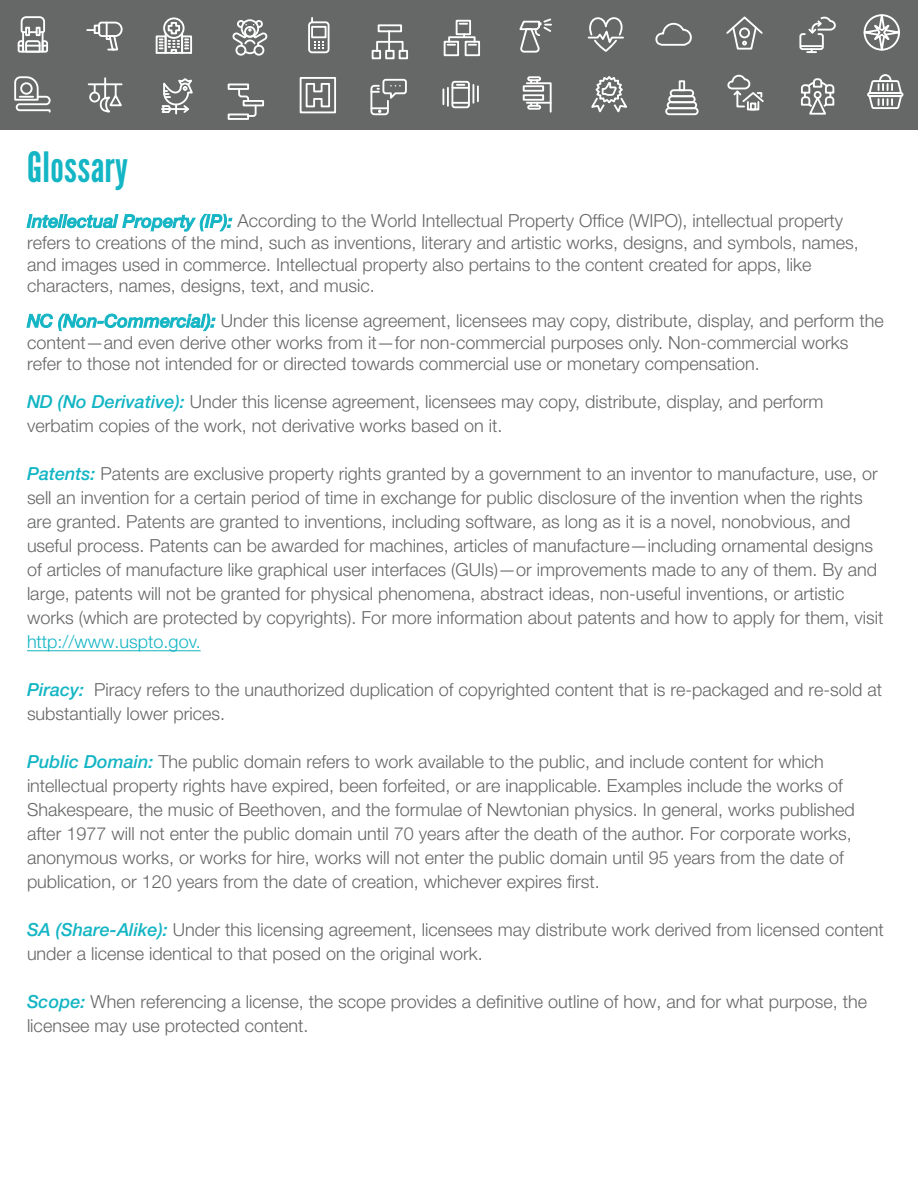
<style>
.page{position:relative;width:918px;height:1188px;background:#fff}
.page>*{position:absolute;margin:0;border:0;box-sizing:border-box;transform-origin:0 0}
.t1{font:41.7px "League Gothic";letter-spacing:.01em;color:#14b5c4}
.t2{font:300 18px/24px "Helvetica Neue LT Std";color:#666767}
.t3{font:300 18px "Helvetica Neue LT Std";color:#14b5c4}
.s1{font-weight:500;font-style:italic;color:#14b5c4}
</style>
<div class="page">
<div style="left:0;top:0;width:918px;height:130px;background:#666767"></div>
<svg style="left:370px;top:78px;width:37px;height:38px"></svg>
<div style="left:451px;top:81px;width:19px;height:27px;border:2px solid #fff;border-radius:2px"></div>
<svg style="left:442px;top:84px;width:37px;height:22px"></svg>
<svg style="left:314px;top:41px;width:9px;height:8px"></svg>
<div style="left:308px;top:21px;width:22px;height:32px;border:2px solid #fff;border-radius:3px"></div>
<div style="left:311px;top:26px;width:16px;height:12px;border:2px solid #fff"></div>
<div style="left:300px;top:77px;width:36px;height:36px;border:2px solid #fff"></div>
<svg style="left:305px;top:83px;width:25px;height:25px"></svg>
<svg style="left:587px;top:17px;width:37px;height:35px"></svg>
<div style="left:181px;top:35px;width:11px;height:19px;border:2px solid #fff"></div>
<div style="left:156px;top:35px;width:11px;height:19px;border:2px solid #fff"></div>
<hr style="left:157px;top:52px;width:34px;height:2px;background:#fff">
<div style="left:163px;top:17px;width:22px;height:22px;border:2px solid #fff;border-radius:50%"></div>
<svg style="left:160px;top:21px;width:28px;height:33px"></svg>
<svg style="left:17px;top:16px;width:31px;height:37px"></svg>
<svg style="left:519px;top:18px;width:33px;height:35px"></svg>
<svg style="left:161px;top:78px;width:32px;height:37px"></svg>
<svg style="left:14px;top:76px;width:37px;height:37px"></svg>
<svg style="left:87px;top:21px;width:36px;height:30px"></svg>
<div style="left:523px;top:85px;width:21px;height:7px;border:2px solid #fff"></div>
<div style="left:523px;top:94px;width:21px;height:7px;border:2px solid #fff"></div>
<div style="left:527px;top:76px;width:14px;height:5px;border:2px solid #fff;border-radius:2px"></div>
<svg style="left:525px;top:80px;width:27px;height:33px"></svg>
<hr style="left:89px;top:83px;width:33px;height:2px;background:#fff">
<hr style="left:104px;top:78px;width:2px;height:20px;background:#fff">
<div style="left:89px;top:92px;width:11px;height:10px;border:2px solid #fff;border-radius:50%"></div>
<svg style="left:94px;top:84px;width:29px;height:29px"></svg>
<div style="left:665px;top:107px;width:34px;height:8px;border:2px solid #fff;border-radius:3px"></div>
<div style="left:667px;top:101px;width:30px;height:8px;border:2px solid #fff;border-radius:3px"></div>
<div style="left:668px;top:95px;width:28px;height:8px;border:2px solid #fff;border-radius:3px"></div>
<div style="left:670px;top:89px;width:24px;height:8px;border:2px solid #fff;border-radius:3px"></div>
<div style="left:679px;top:80px;width:6px;height:11px;border:2px solid #fff"></div>
<div style="left:253px;top:45px;width:11px;height:11px;border:2px solid #fff;border-radius:50%"></div>
<div style="left:235px;top:45px;width:11px;height:11px;border:2px solid #fff;border-radius:50%"></div>
<svg style="left:232px;top:19px;width:36px;height:36px"></svg>
<div style="left:228px;top:84px;width:21px;height:6px;border:2px solid #fff"></div>
<div style="left:243px;top:100px;width:21px;height:6px;border:2px solid #fff"></div>
<div style="left:228px;top:114px;width:21px;height:6px;border:2px solid #fff"></div>
<svg style="left:237px;top:87px;width:20px;height:31px"></svg>
<hr style="left:388px;top:31px;width:2px;height:20px;background:#fff">
<div style="left:378px;top:24px;width:24px;height:8px;border:2px solid #fff"></div>
<div style="left:385px;top:50px;width:10px;height:9px;border:2px solid #fff"></div>
<div style="left:372px;top:50px;width:9px;height:9px;border:2px solid #fff"></div>
<div style="left:399px;top:50px;width:9px;height:9px;border:2px solid #fff"></div>
<div style="left:376px;top:41px;width:28px;height:11px;border:2px solid #fff"></div>
<div style="left:444px;top:41px;width:15px;height:15px;border:2px solid #fff"></div>
<div style="left:465px;top:41px;width:15px;height:15px;border:2px solid #fff"></div>
<div style="left:456px;top:20px;width:15px;height:15px;border:2px solid #fff"></div>
<div style="left:448px;top:36px;width:28px;height:7px;border:2px solid #fff"></div>
<svg style="left:460px;top:23px;width:7px;height:2px"></svg>
<svg style="left:469px;top:44px;width:7px;height:2px"></svg>
<svg style="left:448px;top:44px;width:7px;height:2px"></svg>
<svg style="left:655px;top:22px;width:37px;height:24px"></svg>
<div style="left:747px;top:101px;width:12px;height:9px;border:2px solid #fff"></div>
<div style="left:750px;top:103px;width:6px;height:7px;border:2px solid #fff"></div>
<svg style="left:727px;top:74px;width:37px;height:34px"></svg>
<svg style="left:807px;top:50px;width:9px;height:3px"></svg>
<hr style="left:800px;top:45px;width:23px;height:2px;background:#fff">
<div style="left:799px;top:33px;width:25px;height:17px;border:2px solid #fff;border-radius:2px"></div>
<svg style="left:807px;top:16px;width:29px;height:19px"></svg>
<svg style="left:591px;top:76px;width:36px;height:37px"></svg>
<svg style="left:726px;top:16px;width:37px;height:34px"></svg>
<svg style="left:867px;top:74px;width:36px;height:35px"></svg>
<svg style="left:801px;top:78px;width:34px;height:37px"></svg>
<svg style="left:863px;top:14px;width:37px;height:37px"></svg>
<hr style="left:27px;top:650px;width:174px;height:1px;background:#14b5c4">
<h1 class="t1" style="left:27px;top:142px;width:103px">Glossary</h1>
<p class="t2" style="left:27px;top:210px;width:833px;line-height:21.6px"><span class="s1">Intellectual Property (IP):</span> According to the World Intellectual Property Office (WIPO), intellectual property refers to creations of the mind, such as inventions, literary and artistic works, designs, and symbols, names, and images used in commerce. Intellectual property also pertains to the content created for apps, like characters, names, designs, text, and music.</p>
<p class="t2" style="left:27px;top:310px;width:858px;line-height:21.6px"><span class="s1">NC (Non-Commercial):</span> Under this license agreement, licensees may copy, distribute, display, and perform the content—and even derive other works from it—for non-commercial purposes only. Non-commercial works refer to those not intended for or directed towards commercial use or monetary compensation.</p>
<p class="t2" style="left:27px;top:389px;width:798px"><span class="s1">ND (No Derivative):</span> Under this license agreement, licensees may copy, distribute, display, and perform verbatim copies of the work, not derivative works based on it.</p>
<p class="t2" style="left:27px;top:461px;width:858px"><span class="s1">Patents:</span> Patents are exclusive property rights granted by a government to an inventor to manufacture, use, or sell an invention for a certain period of time in exchange for public disclosure of the invention when the rights are granted. Patents are granted to inventions, including software, as long as it is a novel, nonobvious, and useful process. Patents can be awarded for machines, articles of manufacture—including ornamental designs of articles of manufacture like graphical user interfaces (GUIs)—or improvements made to any of them. By and large, patents will not be granted for physical phenomena, abstract ideas, non-useful inventions, or artistic works (which are protected by copyrights). For more information about patents and how to apply for them, visit</p>
<p class="t3" style="left:27px;top:630px;width:175px">http://www.uspto.gov.</p>
<p class="t2" style="left:27px;top:677px;width:857px"><span class="s1">Piracy:</span> Piracy refers to the unauthorized duplication of copyrighted content that is re-packaged and re-sold at substantially lower prices.</p>
<p class="t2" style="left:27px;top:749px;width:829px"><span class="s1">Public Domain:</span> The public domain refers to work available to the public, and include content for which intellectual property rights have expired, been forfeited, or are inapplicable. Examples include the works of Shakespeare, the music of Beethoven, and the formulae of Newtonian physics. In general, works published after 1977 will not enter the public domain until 70 years after the death of the author. For corporate works, anonymous works, or works for hire, works will not enter the public domain until 95 years from the date of publication, or 120 years from the date of creation, whichever expires first.</p>
<p class="t2" style="left:27px;top:917px;width:858px"><span class="s1">SA (Share-Alike):</span> Under this licensing agreement, licensees may distribute work derived from licensed content under a license identical to that posed on the original work.</p>
<p class="t2" style="left:27px;top:989px;width:842px"><span class="s1">Scope:</span> When referencing a license, the scope provides a definitive outline of how, and for what purpose, the licensee may use protected content.</p>
</div>
